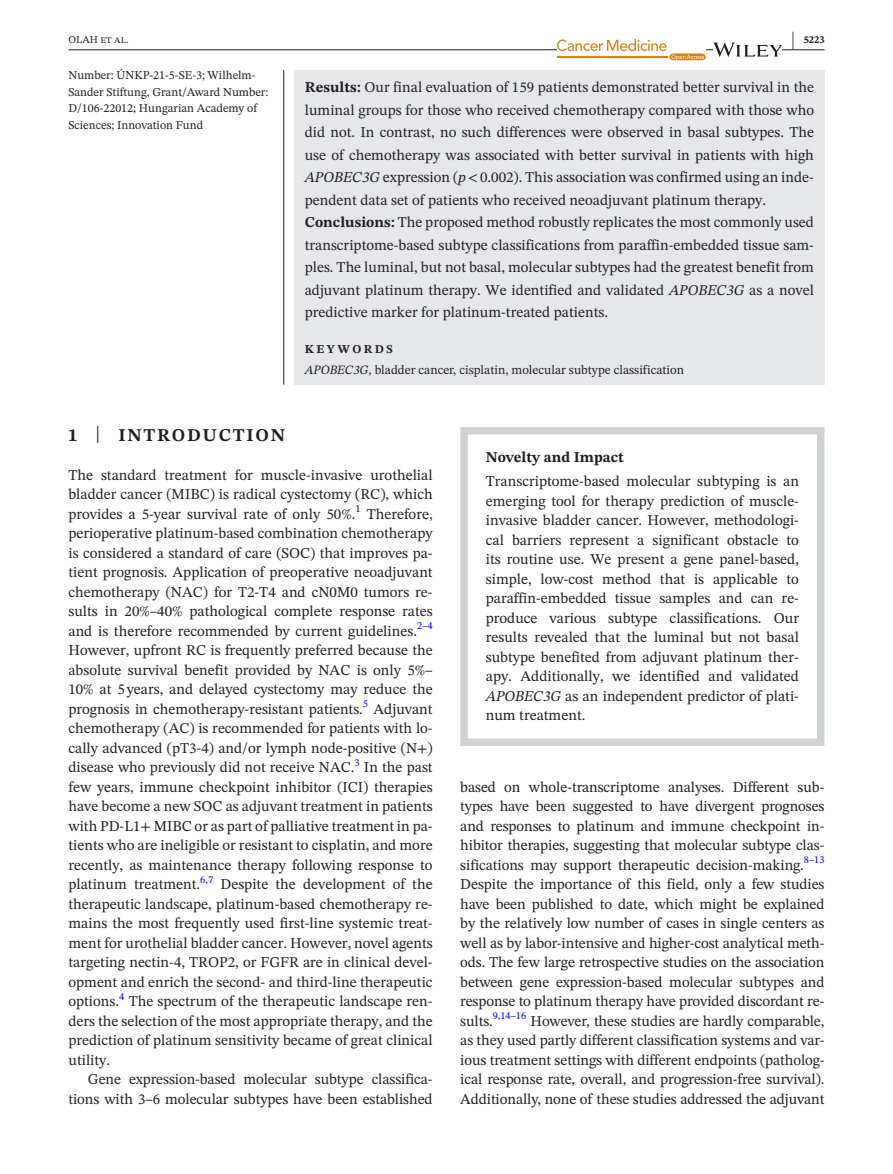
<style>
.page{position:relative;width:893px;height:1174px;background:#fff}
.page>*{position:absolute;margin:0;border:0;box-sizing:border-box;transform-origin:0 0}
.t1{font:700 21px "STIX Two Text";color:#231f20;scale:.42 1}
.t2{font:700 18px "STIX Two Text";letter-spacing:.1em;color:#231f20}
.t3{font:15px/19.5px "STIX Two Text";color:#231f20;text-align:justify}
.t4{font:700 15px "STIX Two Text";color:#231f20}
.t5{font:12.75px "STIX Two Text";color:#231f20}
.t6{font:12px/16.5px "STIX Two Text";color:#231f20}
.t7{font:700 12px "STIX Two Text";letter-spacing:.2em;color:#231f20}
.t8{font:10.5px "STIX Two Text";color:#00f}
.t9{font:10.5px "STIX Two Text";color:#231f20}
.t10{font:700 10.5px "STIX Two Text";color:#231f20}
.s1{font-weight:700}
.s2{font-style:italic}
.s3{font-family:"STIX"}
.s4{font-weight:400;font-size:23.7px}
</style>
<div class="page">
<hr style="left:68px;top:49px;width:756px;height:1px;background:#231f20">
<svg style="left:557px;top:39px;width:149px;height:21px"></svg>
<svg style="left:713px;top:43px;width:69px;height:14px"></svg>
<div style="left:294px;top:70px;width:530px;height:314px;background:#e6e7e9"></div>
<hr style="left:283px;top:70px;width:1px;height:314px;background:#231f20">
<div style="left:460px;top:427px;width:364px;height:319px;border:8px solid #d1d2d4"></div>
<h1 class="t1" style="left:792px;top:24px;width:8px">|</h1>
<p class="t9" style="left:68px;top:32px;width:62px">OLAH et al.</p>
<p class="t10" style="left:804px;top:32px;width:22px">5223</p>
<p class="t6" style="left:68px;top:67px;width:201px">Number: ÚNKP-21-5-SE-3; Wilhelm-Sander Stiftung, Grant/Award Number:<br>D/106-22012; Hungarian Academy of Sciences; Innovation Fund</p>
<p class="t3" style="left:305px;top:76px;width:511px;line-height:22.5px;text-align:left"><span class="s1">Results:</span> Our final evaluation of 159 patients demonstrated better survival in the luminal groups for those who received chemotherapy compared with those who did not. In contrast, no such differences were observed in basal subtypes. The use of chemotherapy was associated with better survival in patients with high <span class="s2">APOBEC3G</span> expression (<span class="s2">p</span><span class="s3">&lt;</span>0.002). This association was confirmed using an inde&shy;pendent data set of patients who received neoadjuvant platinum therapy.<br><span class="s1">Conclusions:</span> The proposed method robustly replicates the most commonly used transcriptome-based subtype classifications from paraffin-embedded tissue sam&shy;ples. The luminal, but not basal, molecular subtypes had the greatest benefit from adjuvant platinum therapy. We identified and validated <span class="s2">APOBEC3G</span> as a novel predictive marker for platinum-treated patients.</p>
<p class="t7" style="left:305px;top:340px;width:90px">KEYWORDS</p>
<p class="t5" style="left:305px;top:361px;width:381px"><span class="s2">APOBEC3G</span>, bladder cancer, cisplatin, molecular subtype classification</p>
<p class="t2" style="left:68px;top:422px;width:218px">1 <span class="s4">|</span> INTRODUCTION</p>
<p class="t3" style="left:68px;top:465px;width:366px">The standard treatment for muscle-invasive urothelial bladder cancer (MIBC) is radical cystectomy (RC), which provides a 5-year survival rate of only 50%.</p>
<p class="t8" style="left:355px;top:501px;width:7px">1</p>
<p class="t3" style="left:68px;top:504px;width:366px;text-indent:298px">Therefore, perioperative platinum-based combination chemotherapy is considered a standard of care (SOC) that improves pa&shy;tient prognosis. Application of preoperative neoadjuvant chemotherapy (NAC) for T2-T4 and cN0M0 tumors re&shy;sults in 20%–40% pathological complete response rates and is therefore recommended by current guidelines.</p>
<p class="t8" style="left:417px;top:618px;width:17px">2–4</p>
<p class="t3" style="left:68px;top:640px;width:366px">However, upfront RC is frequently preferred because the absolute survival benefit provided by NAC is only 5%– 10% at 5 years, and delayed cystectomy may reduce the prognosis in chemotherapy-resistant patients.</p>
<p class="t8" style="left:363px;top:696px;width:7px">5</p>
<p class="t3" style="left:68px;top:699px;width:366px;text-indent:305px">Adjuvant chemotherapy (AC) is recommended for patients with lo&shy;cally advanced (pT3-4) and/or lymph node-positive (N<span class="s3">+</span>) disease who previously did not receive NAC.</p>
<p class="t8" style="left:355px;top:754px;width:7px">3</p>
<p class="t3" style="left:68px;top:757px;width:366px;text-indent:296px">In the past few years, immune checkpoint inhibitor (ICI) therapies have become a new SOC as adjuvant treatment in patients with PD-L1<span class="s3">+</span> MIBC or as part of palliative treatment in pa&shy;tients who are ineligible or resistant to cisplatin, and more recently, as maintenance therapy following response to platinum treatment.</p>
<p class="t8" style="left:200px;top:871px;width:14px">6,7</p>
<p class="t3" style="left:68px;top:874px;width:366px;text-indent:152px">Despite the development of the therapeutic landscape, platinum-based chemotherapy re&shy;mains the most frequently used first-line systemic treat&shy;ment for urothelial bladder cancer. However, novel agents targeting nectin-4, TROP2, or FGFR are in clinical devel&shy;opment and enrich the second- and third-line therapeutic options.</p>
<p class="t8" style="left:119px;top:988px;width:7px">4</p>
<p class="t3" style="left:68px;top:991px;width:366px;text-indent:60px">The spectrum of the therapeutic landscape ren&shy;ders the selection of the most appropriate therapy, and the prediction of platinum sensitivity became of great clinical utility.</p>
<p class="t3" style="left:68px;top:1069px;width:366px;text-align:right">Gene expression-based molecular subtype classifica&shy;tions with 3–6 molecular subtypes have been established</p>
<p class="t4" style="left:486px;top:446px;width:140px">Novelty and Impact</p>
<p class="t3" style="left:486px;top:471px;width:315px">Transcriptome-based molecular subtyping is an emerging tool for therapy prediction of muscle&shy;invasive bladder cancer. However, methodologi&shy;cal barriers represent a significant obstacle to its routine use. We present a gene panel-based, simple, low-cost method that is applicable to paraffin-embedded tissue samples and can re&shy;produce various subtype classifications. Our results revealed that the luminal but not basal subtype benefited from adjuvant platinum ther&shy;apy. Additionally, we identified and validated <span class="s2">APOBEC3G</span> as an independent predictor of plati&shy;num treatment.</p>
<p class="t3" style="left:460px;top:777px;width:366px">based on whole-transcriptome analyses. Different sub&shy;types have been suggested to have divergent prognoses and responses to platinum and immune checkpoint in&shy;hibitor therapies, suggesting that molecular subtype clas&shy;sifications may support therapeutic decision-making.</p>
<p class="t8" style="left:804px;top:852px;width:22px">8–13</p>
<p class="t3" style="left:460px;top:874px;width:366px">Despite the importance of this field, only a few studies have been published to date, which might be explained by the relatively low number of cases in single centers as well as by labor-intensive and higher-cost analytical meth&shy;ods. The few large retrospective studies on the association between gene expression-based molecular subtypes and response to platinum therapy have provided discordant re&shy;sults.</p>
<p class="t8" style="left:493px;top:1008px;width:35px">9,14–16</p>
<p class="t3" style="left:460px;top:1011px;width:366px;text-indent:70px">However, these studies are hardly comparable, as they used partly different classification systems and var&shy;ious treatment settings with different endpoints (patholog&shy;ical response rate, overall, and progression-free survival).<br>Additionally, none of these studies addressed the adjuvant</p>
</div>
